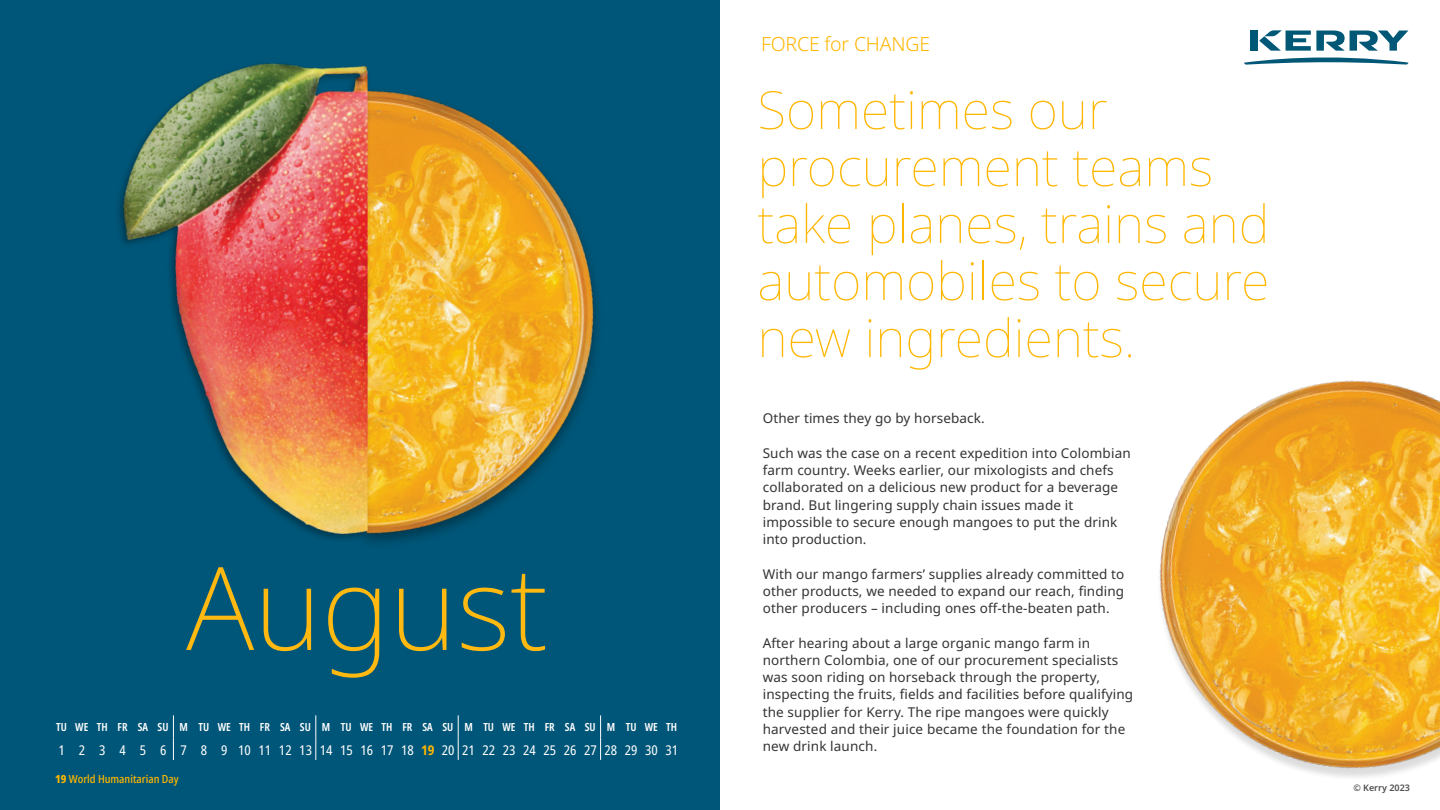
<style>
.page{position:relative;width:1440px;height:810px;background:#fff}
.page>*{position:absolute;margin:0;border:0;box-sizing:border-box;transform-origin:0 0}
.t1{font:200 115.5px "Noto Sans";color:#ffb911}
.t2{font:100 52.5px/57px "Noto Sans";color:#ffb600}
.t3{font:300 19.5px "Noto Sans";letter-spacing:-.01em;color:#ffb600}
.t4{font:13.5px/17.2px "Noto Sans";letter-spacing:.01em;color:#333}
.t5{font:condensed 13.42px "Noto Sans";color:#fff}
.t6{font:600 extra-condensed 11.18px "Noto Sans";color:#fff}
.t7{font:500 condensed 11.18px "Noto Sans";color:#ffb700}
.t8{font:600 9px "Noto Sans";color:#4d4d4d}
.s1{font-weight:700;color:#ffb600}
.s2{font-weight:800}
</style>
<div class="page">
<div style="left:0;top:0;width:720px;height:810px;background:#005678"></div>
<svg style="left:173px;top:715px;width:1px;height:45px"></svg>
<svg style="left:315px;top:715px;width:1px;height:45px"></svg>
<svg style="left:458px;top:715px;width:1px;height:45px"></svg>
<svg style="left:600px;top:715px;width:1px;height:45px"></svg>
<img style="left:371px;top:90px;width:226px;height:453px">
<img style="left:119px;top:63px;width:249px;height:478px">
<img style="left:1159px;top:380px;width:281px;height:397px">
<svg style="left:1244px;top:30px;width:165px;height:35px"></svg>
<div style="left:1251px;top:31px;width:7px;height:20px;background:#005776"></div>
<h1 class="t1" style="left:186px;top:526px;width:363px">August</h1>
<p class="t6" style="left:56px;top:719px;width:623px">TUWETH FR SASU M TUWETH FR SASU M TUWETH FR SASU M TUWETH FR SASU M TUWETH</p>
<p class="t5" style="left:58px;top:741px;width:621px">1 2 3 4 5 6 7 8 9 101112131415161718<span class="s1">19</span>202122232425262728293031</p>
<p class="t7" style="left:55px;top:771px;width:125px"><span class="s2">19</span> World Humanitarian Day</p>
<h3 class="t3" style="left:761px;top:30px;width:171px">FORCE for CHANGE</h3>
<h2 class="t2" style="left:758px;top:82px;width:513px">Sometimes our procurement teams take planes, trains and automobiles to secure new ingredients.</h2>
<p class="t4" style="left:763px;top:410px;width:224px">Other times they go by horseback.</p>
<p class="t4" style="left:763px;top:445px;width:369px">Such was the case on a recent expedition into Colombian farm country. Weeks earlier, our mixologists and chefs collaborated on a delicious new product for a beverage brand. But lingering supply chain issues made it impossible to secure enough mangoes to put the drink into production.</p>
<p class="t4" style="left:763px;top:565px;width:363px;text-align:justify">With our mango farmers’ supplies already committed to other products, we needed to expand our reach, finding other producers – including ones off-the-beaten path.</p>
<p class="t4" style="left:763px;top:634px;width:372px">After hearing about a large organic mango farm in northern Colombia, one of our procurement specialists was soon riding on horseback through the property, inspecting the fruits, fields and facilities before qualifying the supplier for Kerry. The ripe mangoes were quickly harvested and their juice became the foundation for the new drink launch.</p>
<p class="t8" style="left:1353px;top:782px;width:58px">© Kerry 2023</p>
</div>
